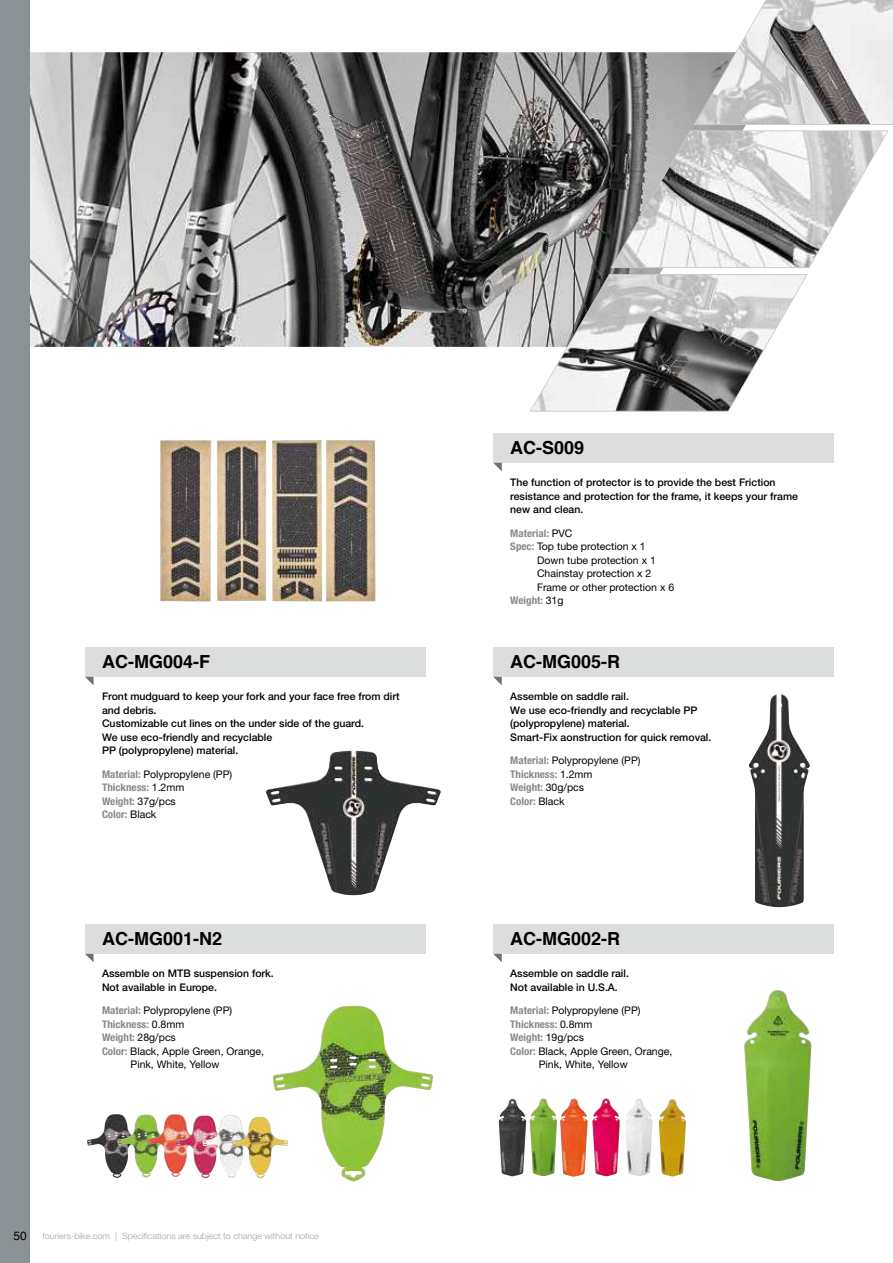
<style>
.page{position:relative;width:893px;height:1263px;background:#fff}
.page>*{position:absolute;margin:0;border:0;box-sizing:border-box;transform-origin:0 0}
.t1{font:700 18px "Helvetica";color:#000}
.t2{font:12px "Helvetica";color:#000}
.t3{font:500 10.5px/13.5px "Helvetica Neue LT Std";color:#000}
.t4{font:10.5px/13.5px "Helvetica Neue LT Std";color:#000}
.t5{font:700 condensed 10.5px "Helvetica Neue LT Std";color:#898989;scale:1.05 1}
.t6{font:300 8.55px "Helvetica Neue LT Std";color:#9fa0a0;scale:1.05 1}
.s1{font-weight:400;font-stretch:normal;color:#000}
.s2{font-weight:700;font-stretch:condensed;color:#898989}
</style>
<div class="page">
<div style="left:85px;top:647px;width:340px;height:30px;background:#dcdddd"></div>
<div style="left:85px;top:924px;width:340px;height:30px;background:#dcdddd"></div>
<svg style="left:85px;top:677px;width:9px;height:8px"></svg>
<svg style="left:85px;top:954px;width:9px;height:8px"></svg>
<div style="left:493px;top:647px;width:340px;height:30px;background:#dcdddd"></div>
<div style="left:493px;top:924px;width:340px;height:30px;background:#dcdddd"></div>
<svg style="left:493px;top:677px;width:9px;height:8px"></svg>
<svg style="left:493px;top:954px;width:9px;height:8px"></svg>
<img style="left:266px;top:750px;width:175px;height:145px">
<img style="left:749px;top:694px;width:61px;height:213px">
<img style="left:529px;top:1098px;width:28px;height:78px">
<img style="left:499px;top:1099px;width:27px;height:77px">
<img style="left:560px;top:1098px;width:28px;height:79px">
<img style="left:659px;top:1099px;width:27px;height:77px">
<img style="left:625px;top:1098px;width:28px;height:78px">
<img style="left:592px;top:1098px;width:28px;height:78px">
<img style="left:87px;top:1114px;width:30px;height:64px">
<img style="left:117px;top:1114px;width:85px;height:64px">
<img style="left:202px;top:1115px;width:58px;height:63px">
<img style="left:232px;top:1117px;width:41px;height:61px">
<img style="left:744px;top:990px;width:67px;height:192px">
<img style="left:273px;top:1006px;width:160px;height:175px">
<div style="left:493px;top:433px;width:340px;height:30px;background:#dcdddd"></div>
<svg style="left:493px;top:463px;width:9px;height:8px"></svg>
<img style="left:30px;top:52px;width:633px;height:295px">
<svg style="left:530px;top:274px;width:278px;height:138px"></svg>
<svg style="left:611px;top:0;width:282px;height:268px"></svg>
<img style="left:160px;top:440px;width:216px;height:161px">
<div style="left:0;top:0;width:30px;height:1263px;background:#8b9296"></div>
<h1 class="t1" style="left:510px;top:433px;width:76px">AC-S009</h1>
<p class="t3" style="left:510px;top:476px;width:289px">The function of protector is to provide the best Friction resistance and protection for the frame, it keeps your frame new and clean.</p>
<p class="t5" style="left:510px;top:527px;width:61px">Material: <span class="s1">PVC</span></p>
<p class="t4" style="left:510px;top:539px;width:137px"><span class="s2">Spec:</span> Top tube protection x 1</p>
<p class="t4" style="left:537px;top:553px;width:120px">Down tube protection x 1</p>
<p class="t4" style="left:537px;top:566px;width:116px">Chainstay protection x 2</p>
<p class="t4" style="left:537px;top:580px;width:139px">Frame or other protection x 6</p>
<p class="t5" style="left:510px;top:594px;width:52px">Weight: <span class="s1">31g</span></p>
<h1 class="t1" style="left:102px;top:648px;width:110px">AC-MG004-F</h1>
<h1 class="t1" style="left:510px;top:648px;width:111px">AC-MG005-R</h1>
<p class="t3" style="left:102px;top:690px;width:299px">Front mudguard to keep your fork and your face free from dirt and debris.<br>Customizable cut lines on the under side of the guard.<br>We use eco-friendly and recyclable<br>PP (polypropylene) material.</p>
<p class="t4" style="left:102px;top:767px;width:132px"><span class="s2">Material:</span> Polypropylene (PP)<br><span class="s2">Thickness:</span> 1.2mm<br><span class="s2">Weight:</span> 37g/pcs<br><span class="s2">Color:</span> Black</p>
<p class="t3" style="left:510px;top:690px;width:203px">Assemble on saddle rail.<br>We use eco-friendly and recyclable PP (polypropylene) material.<br>Smart-Fix aonstruction for quick removal.</p>
<p class="t4" style="left:510px;top:754px;width:132px"><span class="s2">Material:</span> Polypropylene (PP)<br><span class="s2">Thickness:</span> 1.2mm<br><span class="s2">Weight:</span> 30g/pcs<br><span class="s2">Color:</span> Black</p>
<h1 class="t1" style="left:102px;top:924px;width:122px">AC-MG001-N2</h1>
<h1 class="t1" style="left:510px;top:924px;width:111px">AC-MG002-R</h1>
<p class="t3" style="left:102px;top:967px;width:173px">Assemble on MTB suspension fork.<br>Not available in Europe.</p>
<p class="t3" style="left:510px;top:967px;width:120px">Assemble on saddle rail.<br>Not available in U.S.A.</p>
<p class="t4" style="left:102px;top:1003px;width:132px"><span class="s2">Material:</span> Polypropylene (PP)</p>
<p class="t5" style="left:102px;top:1017px;width:80px">Thickness: <span class="s1">0.8mm</span></p>
<p class="t5" style="left:102px;top:1031px;width:72px">Weight: <span class="s1">28g/pcs</span></p>
<p class="t4" style="left:102px;top:1044px;width:164px"><span class="s2">Color:</span> Black, Apple Green, Orange,</p>
<p class="t4" style="left:131px;top:1057px;width:90px">Pink, White, Yellow</p>
<p class="t4" style="left:510px;top:1003px;width:132px"><span class="s2">Material:</span> Polypropylene (PP)</p>
<p class="t5" style="left:510px;top:1017px;width:80px">Thickness: <span class="s1">0.8mm</span></p>
<p class="t5" style="left:510px;top:1031px;width:72px">Weight: <span class="s1">19g/pcs</span></p>
<p class="t4" style="left:510px;top:1044px;width:164px"><span class="s2">Color:</span> Black, Apple Green, Orange,</p>
<p class="t4" style="left:539px;top:1057px;width:90px">Pink, White, Yellow</p>
<p class="t2" style="left:13px;top:1226px;width:15px">50</p>
<p class="t6" style="left:43px;top:1231px;width:265px">fouriers-bike.com | Specifications are subject to change without notice</p>
</div>
